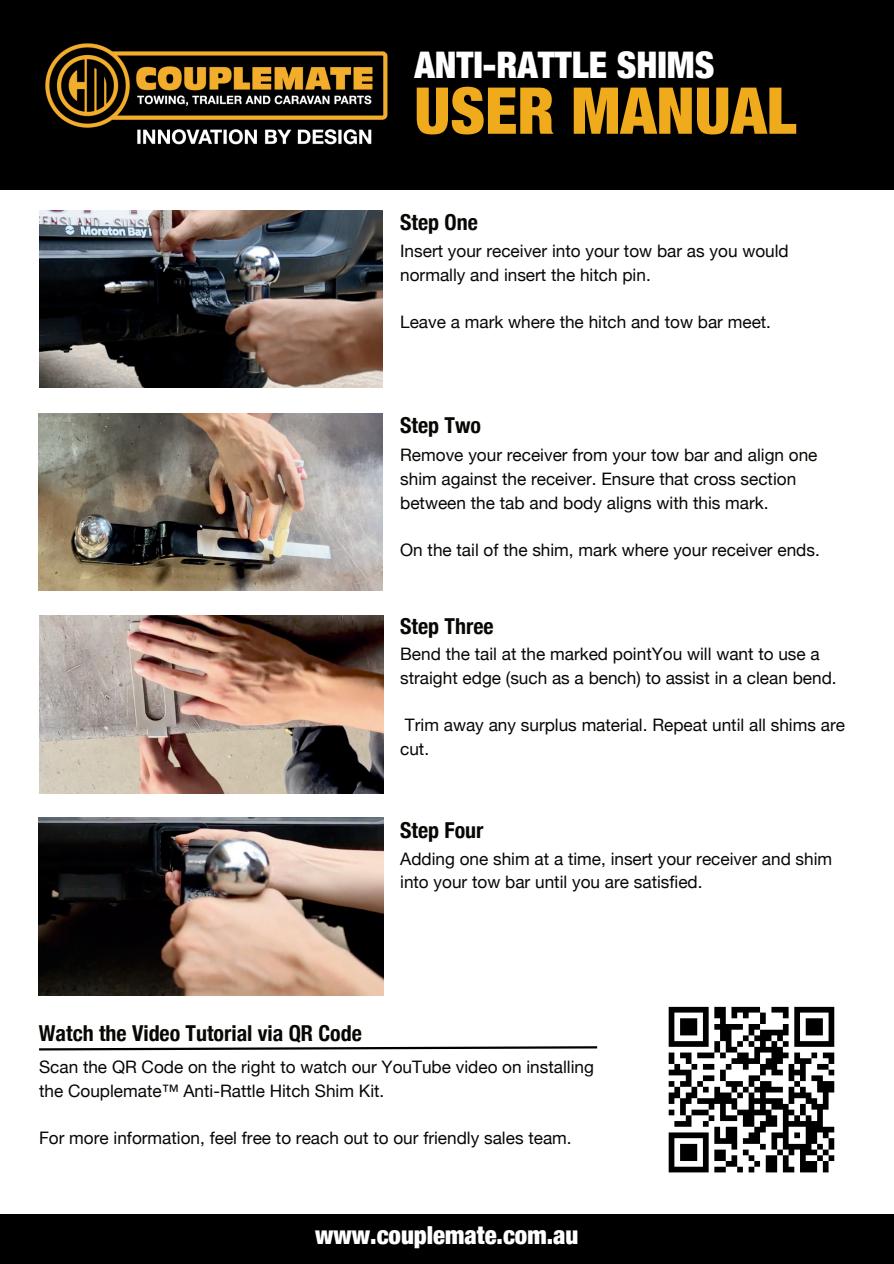
<style>
.page{position:relative;width:894px;height:1264px;background:#fff}
.page>*{position:absolute;margin:0;border:0;box-sizing:border-box;transform-origin:0 0}
.t1{font:900 condensed 64.65px "Helvetica Neue";color:#f0ab1c}
.t2{font:900 condensed 36.6px "Helvetica Neue";color:#fff}
.t3{font:900 condensed 24.75px "Helvetica Neue";color:#fff}
.t4{font:700 condensed 21.9px "Helvetica Neue";color:#080704}
.t5{font:17.25px/23.7px "Helvetica Neue";color:#080704}
</style>
<div class="page">
<div style="left:0;top:0;width:893px;height:189px;background:#000"></div>
<img style="left:46px;top:44px;width:341px;height:101px">
<svg style="left:668px;top:1006px;width:167px;height:167px"></svg>
<img style="left:39px;top:210px;width:344px;height:178px">
<img style="left:39px;top:413px;width:344px;height:178px">
<img style="left:39px;top:818px;width:344px;height:177px">
<img style="left:39px;top:615px;width:344px;height:178px">
<div style="left:0;top:1213px;width:893px;height:50px;background:#000"></div>
<svg style="left:39px;top:1046px;width:559px;height:5px"></svg>
<h2 class="t2" style="left:414px;top:35px;width:301px">ANTI-RATTLE SHIMS</h2>
<h1 class="t1" style="left:414px;top:57px;width:383px">USER MANUAL</h1>
<p class="t4" style="left:400px;top:204px;width:79px">Step One</p>
<p class="t5" style="left:400px;top:240px;width:390px">Insert your receiver into your tow bar as you would normally and insert the hitch pin.</p>
<p class="t5" style="left:400px;top:311px;width:372px">Leave a mark where the hitch and tow bar meet.</p>
<p class="t4" style="left:400px;top:407px;width:82px">Step Two</p>
<p class="t5" style="left:400px;top:444px;width:418px">Remove your receiver from your tow bar and align one shim against the receiver. Ensure that cross section between the tab and body aligns with this mark.</p>
<p class="t5" style="left:400px;top:539px;width:421px">On the tail of the shim, mark where your receiver ends.</p>
<p class="t4" style="left:400px;top:607px;width:95px">Step Three</p>
<p class="t5" style="left:400px;top:643px;width:438px">Bend the tail at the marked pointYou will want to use a straight edge (such as a bench) to assist in a clean bend.</p>
<p class="t5" style="left:400px;top:714px;width:446px">Trim away any surplus material. Repeat until all shims are cut.</p>
<p class="t4" style="left:400px;top:812px;width:85px">Step Four</p>
<p class="t5" style="left:400px;top:847px;width:433px">Adding one shim at a time, insert your receiver and shim into your tow bar until you are satisfied.</p>
<p class="t4" style="left:39px;top:1014px;width:324px">Watch the Video Tutorial via QR Code</p>
<p class="t5" style="left:39px;top:1056px;width:556px">Scan the QR Code on the right to watch our YouTube video on installing the Couplemate™ Anti-Rattle Hitch Shim Kit.</p>
<p class="t5" style="left:39px;top:1127px;width:534px">For more information, feel free to reach out to our friendly sales team.</p>
<h3 class="t3" style="left:315px;top:1215px;width:264px">www.couplemate.com.au</h3>
</div>
